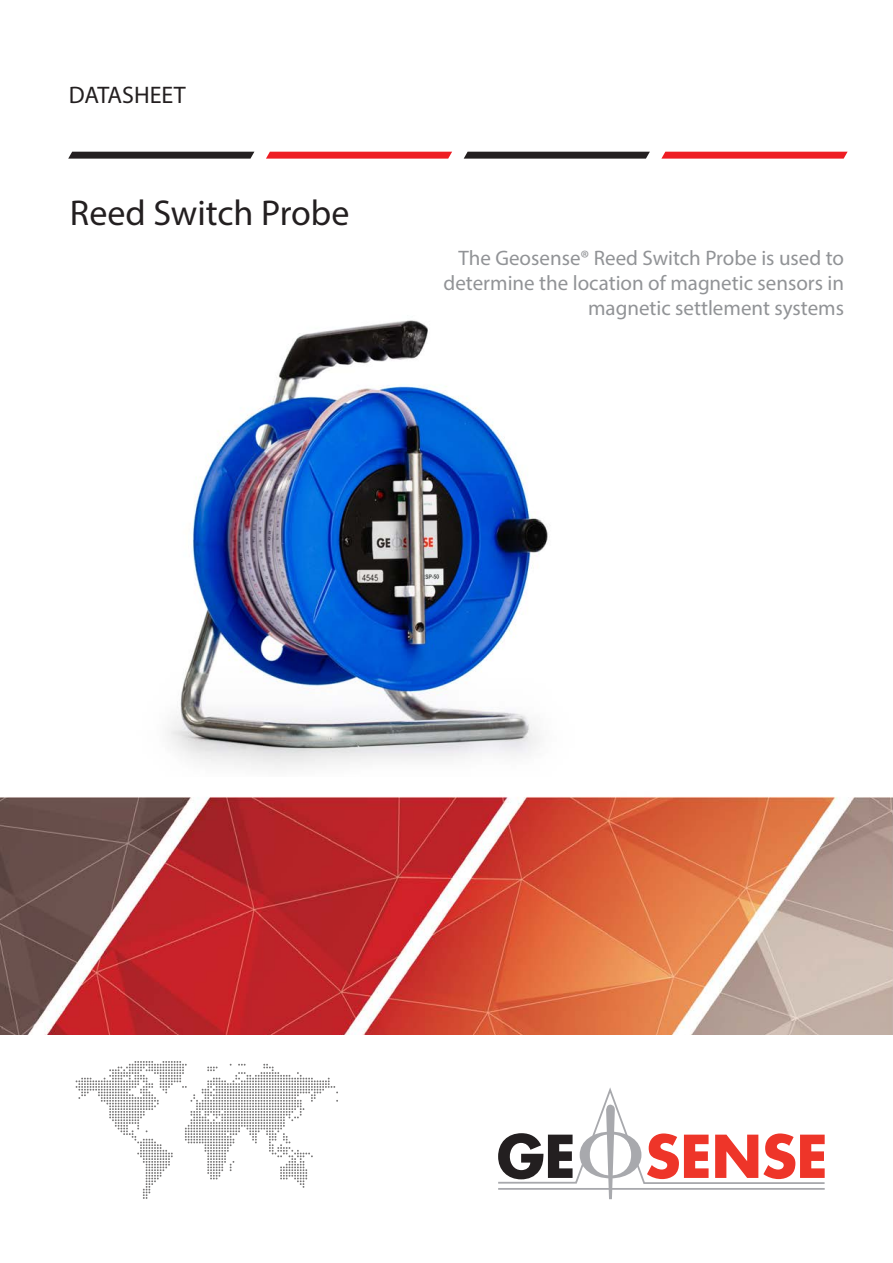
<style>
.page{position:relative;width:893px;height:1263px;background:#fff}
.page>*{position:absolute;margin:0;border:0;box-sizing:border-box;transform-origin:0 0}
.t1{font:36px "Myriad Pro";color:#231f20}
.Table_list{font:24px "Myriad Pro";color:#231f20}
.t2{font:21px/25.2px "Myriad Pro";color:#919396;text-align:right}
</style>
<div class="page">
<svg style="left:68px;top:152px;width:186px;height:7px"></svg>
<svg style="left:266px;top:152px;width:186px;height:7px"></svg>
<svg style="left:464px;top:152px;width:186px;height:7px"></svg>
<svg style="left:661px;top:152px;width:187px;height:7px"></svg>
<img style="left:0;top:796px;width:893px;height:239px">
<svg style="left:498px;top:1087px;width:327px;height:112px"></svg>
<svg style="left:76px;top:1061px;width:262px;height:138px"></svg>
<img style="left:168px;top:320px;width:380px;height:449px">
<p class="Table_list" style="left:69px;top:80px;width:118px">DATASHEET</p>
<p class="t1" style="left:70px;top:191px;width:281px">Reed Switch Probe</p>
<p class="t2" style="left:443px;top:245px;width:402px">The Geosense® Reed Switch Probe is used to determine the location of magnetic sensors in magnetic settlement systems</p>
</div>
